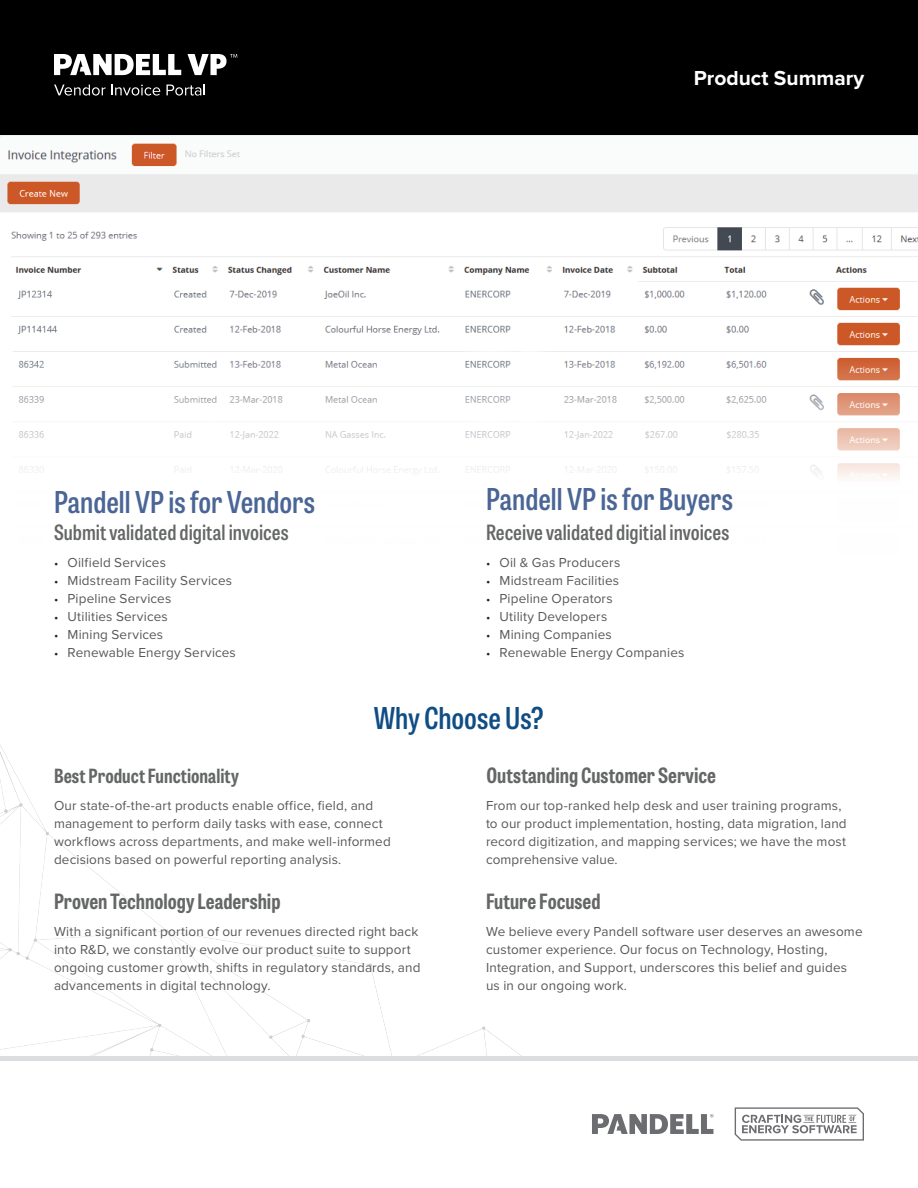
<style>
.page{position:relative;width:918px;height:1188px;background:#fff}
.page>*{position:absolute;margin:0;border:0;box-sizing:border-box;transform-origin:0 0}
.t1{font:600 30px "Tablet Gothic Condensed";color:#4a6596}
.t2{font:600 30px "Tablet Gothic Condensed";color:#0f4d85}
.t3{font:700 21px "Tablet Gothic Condensed";color:#656666}
.t4{font:600 21px "Tablet Gothic Condensed";color:#656666}
.t5{font:700 21px "Proxima Nova";color:#fff}
.t6{font:700 19.5px "Tablet Gothic Condensed";letter-spacing:.005em;color:#656666}
.t7{font:13.5px/18px "Proxima Nova";letter-spacing:.01em;color:#57585a}
.s1{font-size:12px;color:#231f20}
</style>
<div class="page">
<img style="left:1px;top:135px;width:917px;height:343px">
<img style="left:0;top:133px;width:1px;height:922px">
<img style="left:0;top:655px;width:522px;height:401px">
<div style="left:0;top:0;width:918px;height:135px;background:#000"></div>
<hr style="left:0;top:1056px;width:918px;height:4px;background:#dcdddf">
<svg style="left:735px;top:1107px;width:129px;height:34px"></svg>
<svg style="left:592px;top:1114px;width:121px;height:20px"></svg>
<svg style="left:187px;top:54px;width:50px;height:21px"></svg>
<svg style="left:54px;top:54px;width:127px;height:21px"></svg>
<svg style="left:54px;top:85px;width:106px;height:11px"></svg>
<svg style="left:166px;top:85px;width:39px;height:11px"></svg>
<h2 class="t5" style="left:694px;top:63px;width:172px">Product Summary</h2>
<h1 class="t1" style="left:54px;top:481px;width:262px">Pandell VP is for Vendors</h1>
<h2 class="t4" style="left:54px;top:518px;width:236px">Submit validated digital invoices</h2>
<p class="t7" style="left:54px;top:553px;width:113px"><span class="s1">•</span> Oilfield Services</p>
<p class="t7" style="left:54px;top:571px;width:180px"><span class="s1">•</span> Midstream Facility Services</p>
<p class="t7" style="left:54px;top:589px;width:119px"><span class="s1">•</span> Pipeline Services</p>
<p class="t7" style="left:54px;top:607px;width:115px"><span class="s1">•</span> Utilities Services</p>
<p class="t7" style="left:54px;top:625px;width:111px"><span class="s1">•</span> Mining Services</p>
<p class="t7" style="left:54px;top:643px;width:183px"><span class="s1">•</span> Renewable Energy Services</p>
<h1 class="t1" style="left:486px;top:479px;width:248px">Pandell VP is for Buyers</h1>
<h2 class="t4" style="left:486px;top:518px;width:245px">Receive validated digitial invoices</h2>
<p class="t7" style="left:486px;top:553px;width:136px"><span class="s1">•</span> Oil &amp; Gas Producers</p>
<p class="t7" style="left:486px;top:571px;width:135px"><span class="s1">•</span> Midstream Facilities</p>
<p class="t7" style="left:486px;top:589px;width:128px"><span class="s1">•</span> Pipeline Operators</p>
<p class="t7" style="left:486px;top:607px;width:123px"><span class="s1">•</span> Utility Developers</p>
<p class="t7" style="left:486px;top:625px;width:127px"><span class="s1">•</span> Mining Companies</p>
<p class="t7" style="left:486px;top:643px;width:200px"><span class="s1">•</span> Renewable Energy Companies</p>
<h1 class="t2" style="left:374px;top:698px;width:172px">Why Choose Us?</h1>
<h3 class="t6" style="left:54px;top:762px;width:186px">Best Product Functionality</h3>
<p class="t7" style="left:54px;top:796px;width:338px">Our state-of-the-art products enable office, field, and management to perform daily tasks with ease, connect workflows across departments, and make well-informed decisions based on powerful reporting analysis.</p>
<h2 class="t3" style="left:54px;top:887px;width:228px">Proven Technology Leadership</h2>
<p class="t7" style="left:54px;top:922px;width:368px">With a significant portion of our revenues directed right back into R&amp;D, we constantly evolve our product suite to support ongoing customer growth, shifts in regulatory standards, and advancements in digital technology.</p>
<h2 class="t3" style="left:486px;top:761px;width:231px">Outstanding Customer Service</h2>
<p class="t7" style="left:486px;top:796px;width:362px">From our top-ranked help desk and user training programs, to our product implementation, hosting, data migration, land record digitization, and mapping services; we have the most comprehensive value.</p>
<h2 class="t3" style="left:486px;top:887px;width:116px">Future Focused</h2>
<p class="t7" style="left:486px;top:922px;width:378px">We believe every Pandell software user deserves an awesome customer experience. Our focus on Technology, Hosting, Integration, and Support, underscores this belief and guides us in our ongoing work.</p>
</div>
